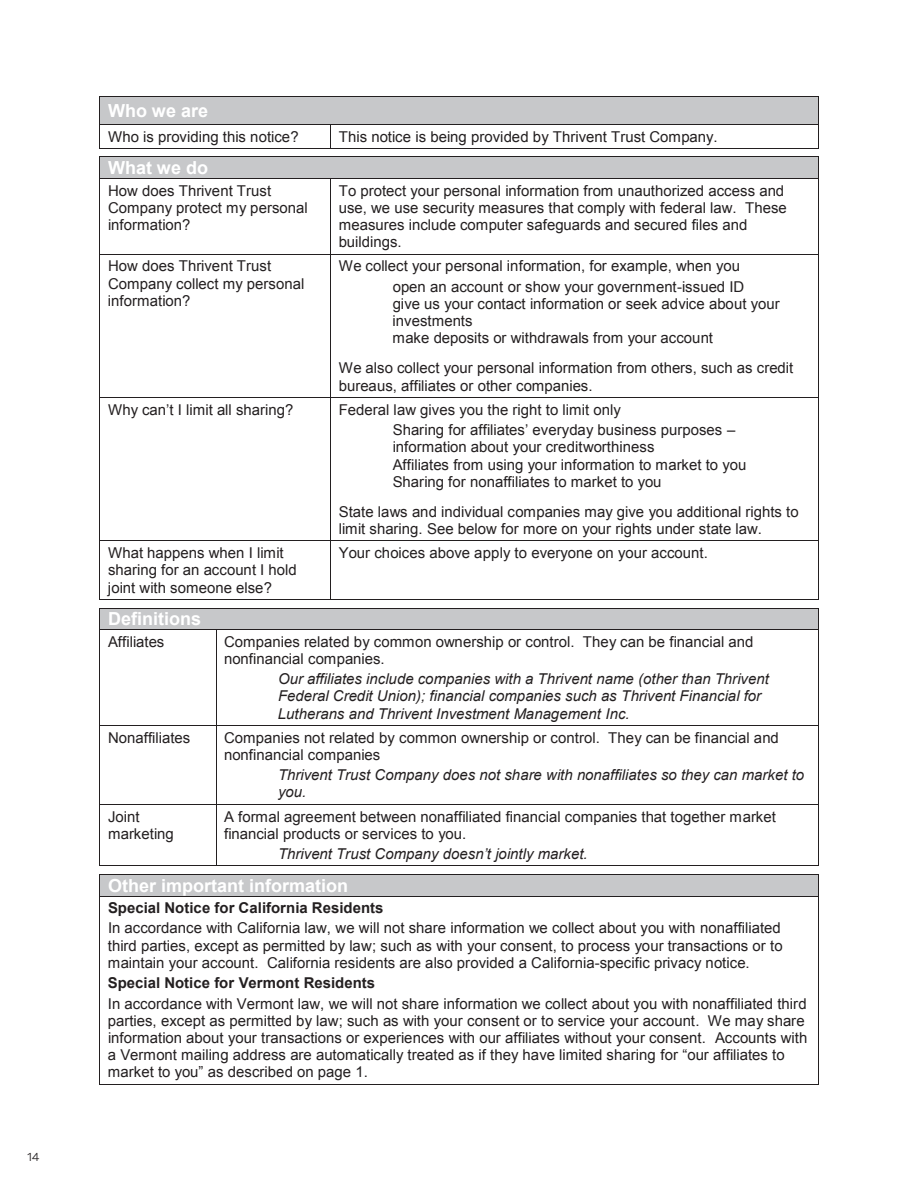
<style>
.page{position:relative;width:918px;height:1188px;background:#fff}
.page>*{position:absolute;margin:0;border:0;box-sizing:border-box;transform-origin:0 0}
.t1{font:700 18px "Arial";color:#fff}
.t2{font:15px/17.2px "Arial";color:#231f20}
.t3{font:italic 15px/17.2px "Arial";color:#231f20}
.t4{font:12px "Vito";color:#231f20}
.s1{font-weight:700}
</style>
<div class="page">
<div style="left:100px;top:97px;width:231px;height:27px;background:#c7c8ca"></div>
<div style="left:331px;top:97px;width:487px;height:27px;background:#c7c8ca"></div>
<hr style="left:100px;top:96px;width:231px;height:1px;background:#231f20">
<hr style="left:332px;top:96px;width:486px;height:1px;background:#231f20">
<hr style="left:100px;top:124px;width:231px;height:1px;background:#231f20">
<hr style="left:332px;top:124px;width:486px;height:1px;background:#231f20">
<hr style="left:100px;top:148px;width:231px;height:1px;background:#231f20">
<hr style="left:331px;top:148px;width:487px;height:1px;background:#231f20">
<svg style="left:818px;top:96px;width:1px;height:53px"></svg>
<div style="left:100px;top:157px;width:231px;height:21px;background:#c7c8ca"></div>
<div style="left:331px;top:157px;width:487px;height:21px;background:#c7c8ca"></div>
<hr style="left:100px;top:156px;width:231px;height:1px;background:#231f20">
<hr style="left:332px;top:156px;width:486px;height:1px;background:#231f20">
<hr style="left:100px;top:178px;width:231px;height:1px;background:#231f20">
<hr style="left:332px;top:178px;width:486px;height:1px;background:#231f20">
<svg style="left:818px;top:156px;width:1px;height:23px"></svg>
<hr style="left:100px;top:179px;width:1px;height:75px;background:#231f20">
<hr style="left:331px;top:179px;width:1px;height:75px;background:#231f20">
<hr style="left:818px;top:179px;width:1px;height:75px;background:#231f20">
<hr style="left:100px;top:254px;width:231px;height:1px;background:#231f20">
<hr style="left:331px;top:254px;width:487px;height:1px;background:#231f20">
<hr style="left:100px;top:254px;width:1px;height:143px;background:#231f20">
<hr style="left:331px;top:254px;width:1px;height:143px;background:#231f20">
<hr style="left:818px;top:254px;width:1px;height:143px;background:#231f20">
<hr style="left:100px;top:397px;width:231px;height:1px;background:#231f20">
<hr style="left:331px;top:397px;width:487px;height:1px;background:#231f20">
<hr style="left:100px;top:398px;width:1px;height:142px;background:#231f20">
<hr style="left:331px;top:398px;width:1px;height:142px;background:#231f20">
<hr style="left:818px;top:398px;width:1px;height:142px;background:#231f20">
<hr style="left:100px;top:540px;width:231px;height:1px;background:#231f20">
<hr style="left:331px;top:540px;width:487px;height:1px;background:#231f20">
<hr style="left:100px;top:541px;width:1px;height:58px;background:#231f20">
<hr style="left:100px;top:599px;width:231px;height:1px;background:#231f20">
<hr style="left:331px;top:541px;width:1px;height:58px;background:#231f20">
<hr style="left:331px;top:599px;width:487px;height:1px;background:#231f20">
<hr style="left:818px;top:541px;width:1px;height:58px;background:#231f20">
<div style="left:100px;top:608px;width:116px;height:21px;background:#c7c8ca"></div>
<div style="left:216px;top:608px;width:602px;height:21px;background:#c7c8ca"></div>
<hr style="left:100px;top:608px;width:116px;height:1px;background:#231f20">
<hr style="left:217px;top:608px;width:601px;height:1px;background:#231f20">
<hr style="left:100px;top:629px;width:116px;height:1px;background:#231f20">
<hr style="left:217px;top:629px;width:601px;height:1px;background:#231f20">
<svg style="left:818px;top:608px;width:1px;height:22px"></svg>
<hr style="left:100px;top:630px;width:1px;height:95px;background:#231f20">
<hr style="left:216px;top:630px;width:1px;height:95px;background:#231f20">
<hr style="left:818px;top:630px;width:1px;height:95px;background:#231f20">
<hr style="left:100px;top:725px;width:116px;height:1px;background:#231f20">
<hr style="left:216px;top:725px;width:602px;height:1px;background:#231f20">
<hr style="left:100px;top:726px;width:1px;height:78px;background:#231f20">
<hr style="left:216px;top:726px;width:1px;height:78px;background:#231f20">
<hr style="left:818px;top:726px;width:1px;height:78px;background:#231f20">
<hr style="left:100px;top:804px;width:116px;height:1px;background:#231f20">
<hr style="left:216px;top:804px;width:602px;height:1px;background:#231f20">
<hr style="left:100px;top:805px;width:1px;height:60px;background:#231f20">
<hr style="left:100px;top:865px;width:116px;height:1px;background:#231f20">
<hr style="left:216px;top:805px;width:1px;height:60px;background:#231f20">
<hr style="left:216px;top:865px;width:602px;height:1px;background:#231f20">
<hr style="left:818px;top:805px;width:1px;height:60px;background:#231f20">
<div style="left:100px;top:875px;width:718px;height:21px;background:#c7c8ca"></div>
<hr style="left:100px;top:874px;width:718px;height:1px;background:#231f20">
<hr style="left:100px;top:896px;width:718px;height:1px;background:#231f20">
<svg style="left:818px;top:874px;width:1px;height:22px"></svg>
<hr style="left:100px;top:896px;width:1px;height:188px;background:#231f20">
<hr style="left:100px;top:1084px;width:718px;height:1px;background:#231f20">
<hr style="left:818px;top:896px;width:1px;height:188px;background:#231f20">
<p class="t4" style="left:27px;top:1150px;width:14px">14</p>
<p class="t1" style="left:108px;top:98px;width:102px">Who we are</p>
<p class="t2" style="left:108px;top:128px;width:192px">Who is providing this notice?</p>
<p class="t2" style="left:339px;top:128px;width:380px">This notice is being provided by Thrivent Trust Company.</p>
<p class="t1" style="left:108px;top:155px;width:102px">What we do</p>
<p class="t2" style="left:108px;top:182px;width:201px">How does Thrivent Trust<br>Company protect my personal information?</p>
<p class="t2" style="left:339px;top:182px;width:450px">To protect your personal information from unauthorized access and use, we use security measures that comply with federal law. These measures include computer safeguards and secured files and buildings.</p>
<p class="t2" style="left:108px;top:258px;width:198px">How does Thrivent Trust<br>Company collect my personal information?</p>
<p class="t2" style="left:339px;top:256px;width:407px;line-height:20.4px;text-align:right">We collect your personal information, for example, when you open an account or show your government-issued ID</p>
<p class="t2" style="left:393px;top:295px;width:389px">give us your contact information or seek advice about your investments<br>make deposits or withdrawals from your account</p>
<p class="t2" style="left:339px;top:360px;width:456px">We also collect your personal information from others, such as credit bureaus, affiliates or other companies.</p>
<p class="t2" style="left:108px;top:401px;width:187px">Why can’t I limit all sharing?</p>
<p class="t2" style="left:393px;top:400px;width:344px;line-height:20.1px;text-indent:-54px">Federal law gives you the right to limit only<br>Sharing for affiliates’ everyday business purposes –</p>
<p class="t2" style="left:393px;top:439px;width:355px">information about your creditworthiness<br>Affiliates from using your information to market to you<br>Sharing for nonaffiliates to market to you</p>
<p class="t2" style="left:339px;top:503px;width:462px">State laws and individual companies may give you additional rights to limit sharing. See below for more on your rights under state law.</p>
<p class="t2" style="left:108px;top:545px;width:190px">What happens when I limit sharing for an account I hold joint with someone else?</p>
<p class="t2" style="left:339px;top:545px;width:371px">Your choices above apply to everyone on your account.</p>
<p class="t1" style="left:108px;top:607px;width:95px">Definitions</p>
<p class="t2" style="left:108px;top:633px;width:58px">Affiliates</p>
<p class="t2" style="left:224px;top:633px;width:531px">Companies related by common ownership or control. They can be financial and nonfinancial companies.</p>
<p class="t3" style="left:278px;top:670px;width:492px">Our affiliates include companies with a Thrivent name (other than Thrivent<br>Federal Credit Union); financial companies such as Thrivent Financial for<br>Lutherans and Thrivent Investment Management Inc.</p>
<p class="t2" style="left:108px;top:729px;width:84px">Nonaffiliates</p>
<p class="t2" style="left:224px;top:729px;width:556px">Companies not related by common ownership or control. They can be financial and nonfinancial companies</p>
<p class="t3" style="left:278px;top:766px;width:528px">Thrivent Trust Company does not share with nonaffiliates so they can market to you.</p>
<p class="t2" style="left:108px;top:808px;width:67px">Joint marketing</p>
<p class="t2" style="left:224px;top:808px;width:553px">A formal agreement between nonaffiliated financial companies that together market financial products or services to you.</p>
<p class="t3" style="left:278px;top:845px;width:311px">Thrivent Trust Company doesn’t jointly market.</p>
<p class="t1" style="left:108px;top:873px;width:242px">Other important information</p>
<p class="t2" style="left:108px;top:898px;width:674px;line-height:20.4px"><span class="s1">Special Notice for California Residents<br></span>In accordance with California law, we will not share information we collect about you with nonaffiliated</p>
<p class="t2" style="left:108px;top:937px;width:676px">third parties, except as permitted by law; such as with your consent, to process your transactions or to maintain your account. California residents are also provided a California-specific privacy notice.</p>
<p class="t2" style="left:108px;top:973px;width:700px;line-height:20.5px"><span class="s1">Special Notice for Vermont Residents<br></span>In accordance with Vermont law, we will not share information we collect about you with nonaffiliated third</p>
<p class="t2" style="left:108px;top:1012px;width:701px">parties, except as permitted by law; such as with your consent or to service your account. We may share information about your transactions or experiences with our affiliates without your consent. Accounts with a Vermont mailing address are automatically treated as if they have limited sharing for “our affiliates to market to you” as described on page 1.</p>
</div>
